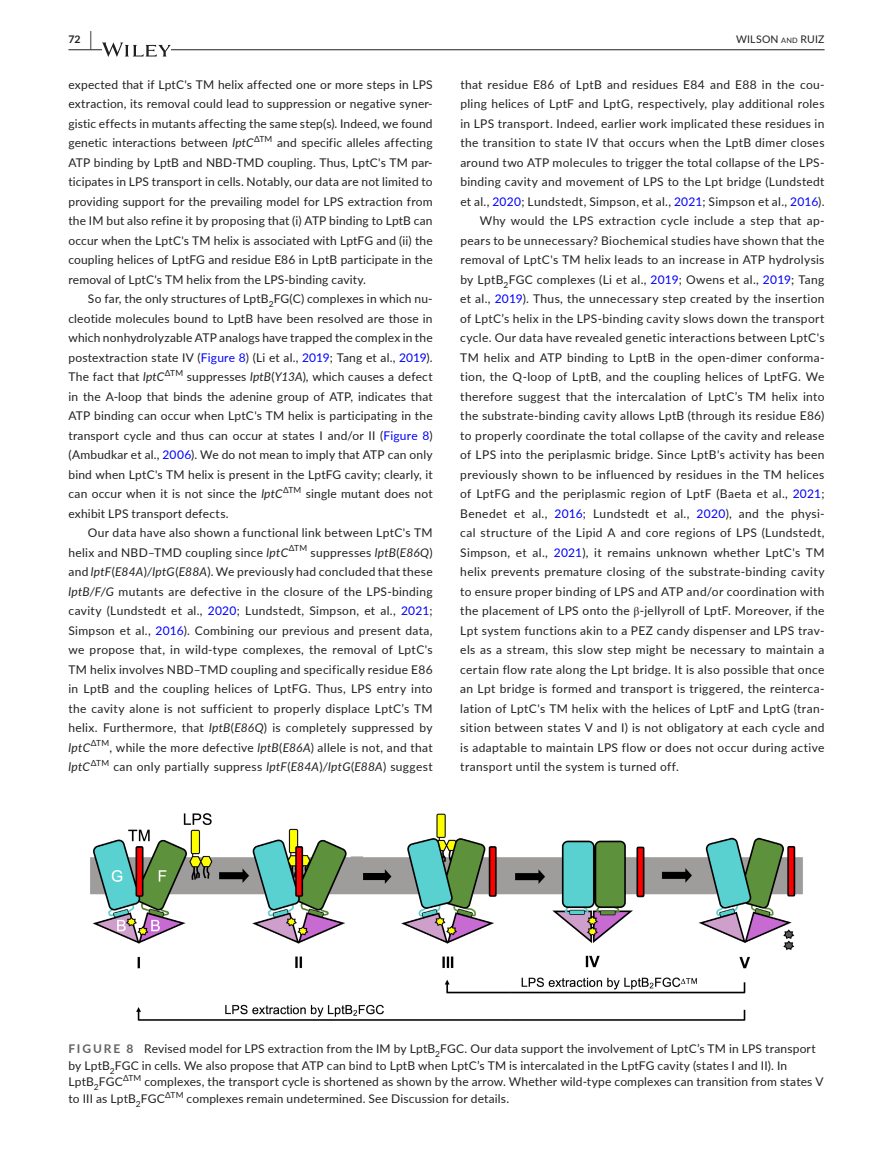
<style>
.page{position:relative;width:893px;height:1174px;background:#fff}
.page>*{position:absolute;margin:0;border:0;box-sizing:border-box;transform-origin:0 0}
.t1{font:12px/19.5px "Lato";letter-spacing:.025em;color:#231f20;text-align:justify}
.t2{font:italic 12px "Lato";color:#231f20}
.t3{font:10.5px "Lato";letter-spacing:.02em;color:#231f20}
.t4{font:700 10.5px "Lato";color:#231f20}
.t5{font:8.4px "Lato";letter-spacing:.025em;color:#231f20}
.s1{font-size:19.5px}
.s2{font-size:7.35px}
.s3{font-style:italic}
.s4{color:#00f}
.s5{font-family:"STIX"}
.s6{font-weight:700;color:#636366}
</style>
<div class="page">
<hr style="left:68px;top:49px;width:756px;height:1px;background:#231f20">
<svg style="left:102px;top:42px;width:69px;height:15px"></svg>
<img style="left:90px;top:813px;width:713px;height:208px">
<p class="t4" style="left:68px;top:31px;width:25px">72 <span class="s1">|</span></p>
<p class="t3" style="left:736px;top:31px;width:90px">WILSON <span class="s2">an d</span> RUIZ</p>
<p class="t1" style="left:68px;top:74px;width:366px">expected that if LptC's TM helix affected one or more steps in LPS extraction, its removal could lead to suppression or negative syner&shy;gistic effects in mutants affecting the same step(s). Indeed, we found genetic interactions between <span class="s3">lptC</span></p>
<p class="t1" style="left:460px;top:74px;width:366px">that residue E86 of LptB and residues E84 and E88 in the cou-</p>
<p class="t1" style="left:460px;top:93px;width:366px">pling helices of LptF and LptG, respectively, play additional roles</p>
<p class="t1" style="left:460px;top:113px;width:366px">in LPS transport. Indeed, earlier work implicated these residues in</p>
<p class="t1" style="left:460px;top:132px;width:366px">the transition to state IV that occurs when the LptB dimer closes</p>
<p class="t1" style="left:460px;top:152px;width:366px">around two ATP molecules to trigger the total collapse of the LPS-</p>
<p class="t1" style="left:460px;top:171px;width:366px">binding cavity and movement of LPS to the Lpt bridge (Lundstedt</p>
<p class="t1" style="left:460px;top:191px;width:366px">et al., <span class="s4">2020</span>; Lundstedt, Simpson, et al., <span class="s4">2021</span>; Simpson et al., <span class="s4">2016</span>).</p>
<p class="t1" style="left:480px;top:210px;width:346px">Why would the LPS extraction cycle include a step that ap-</p>
<p class="t1" style="left:460px;top:230px;width:366px">pears to be unnecessary? Biochemical studies have shown that the</p>
<p class="t1" style="left:460px;top:249px;width:366px">removal of LptC's TM helix leads to an increase in ATP hydrolysis</p>
<p class="t1" style="left:460px;top:269px;width:366px">by LptB<sub>2</sub>FGC complexes (Li et al., <span class="s4">2019</span>; Owens et al., <span class="s4">2019</span>; Tang</p>
<p class="t1" style="left:460px;top:288px;width:366px">et al., <span class="s4">2019</span>). Thus, the unnecessary step created by the insertion</p>
<p class="t1" style="left:460px;top:308px;width:366px">of LptC’s helix in the LPS-binding cavity slows down the transport</p>
<p class="t1" style="left:460px;top:327px;width:366px">cycle. Our data have revealed genetic interactions between LptC's</p>
<p class="t1" style="left:460px;top:347px;width:366px">TM helix and ATP binding to LptB in the open-dimer conforma-</p>
<p class="t1" style="left:460px;top:366px;width:366px">tion, the Q-loop of LptB, and the coupling helices of LptFG. We</p>
<p class="t1" style="left:460px;top:386px;width:366px">therefore suggest that the intercalation of LptC’s TM helix into</p>
<p class="t1" style="left:460px;top:405px;width:366px">the substrate-binding cavity allows LptB (through its residue E86)</p>
<p class="t1" style="left:460px;top:425px;width:366px">to properly coordinate the total collapse of the cavity and release</p>
<p class="t1" style="left:460px;top:444px;width:366px">of LPS into the periplasmic bridge. Since LptB's activity has been</p>
<p class="t1" style="left:460px;top:464px;width:366px">previously shown to be influenced by residues in the TM helices</p>
<p class="t1" style="left:460px;top:483px;width:366px">of LptFG and the periplasmic region of LptF (Baeta et al., <span class="s4">2021</span>;</p>
<p class="t1" style="left:460px;top:503px;width:366px">Benedet et al., <span class="s4">2016</span>; Lundstedt et al., <span class="s4">2020</span>), and the physi-</p>
<p class="t1" style="left:460px;top:522px;width:366px">cal structure of the Lipid A and core regions of LPS (Lundstedt,</p>
<p class="t1" style="left:460px;top:542px;width:366px">Simpson, et al., <span class="s4">2021</span>), it remains unknown whether LptC's TM</p>
<p class="t1" style="left:460px;top:561px;width:366px">helix prevents premature closing of the substrate-binding cavity</p>
<p class="t1" style="left:460px;top:581px;width:366px">to ensure proper binding of LPS and ATP and/or coordination with</p>
<p class="t1" style="left:460px;top:600px;width:366px">the placement of LPS onto the <span class="s5">β</span>-jellyroll of LptF. Moreover, if the</p>
<p class="t1" style="left:460px;top:620px;width:366px">Lpt system functions akin to a PEZ candy dispenser and LPS trav-</p>
<p class="t1" style="left:460px;top:639px;width:366px">els as a stream, this slow step might be necessary to maintain a</p>
<p class="t1" style="left:460px;top:659px;width:366px">certain flow rate along the Lpt bridge. It is also possible that once</p>
<p class="t1" style="left:460px;top:678px;width:366px">an Lpt bridge is formed and transport is triggered, the reinterca-</p>
<p class="t1" style="left:460px;top:698px;width:366px">lation of LptC's TM helix with the helices of LptF and LptG (tran-</p>
<p class="t1" style="left:460px;top:717px;width:366px">sition between states V and I) is not obligatory at each cycle and</p>
<p class="t1" style="left:460px;top:737px;width:366px">is adaptable to maintain LPS flow or does not occur during active</p>
<p class="t1" style="left:460px;top:756px;width:220px">transport until the system is turned off.</p>
<p class="t5" style="left:254px;top:133px;width:20px">∆TM</p>
<p class="t1" style="left:68px;top:132px;width:366px;text-indent:209px">and specific alleles affecting ATP binding by LptB and NBD-TMD coupling. Thus, LptC's TM par&shy;ticipates in LPS transport in cells. Notably, our data are not limited to providing support for the prevailing model for LPS extraction from the IM but also refine it by proposing that (i) ATP binding to LptB can occur when the LptC's TM helix is associated with LptFG and (ii) the coupling helices of LptFG and residue E86 in LptB participate in the removal of LptC's TM helix from the LPS-binding cavity.</p>
<p class="t1" style="left:68px;top:288px;width:366px;text-indent:19px">So far, the only structures of LptB<sub>2</sub>FG(C) complexes in which nu&shy;cleotide molecules bound to LptB have been resolved are those in which nonhydrolyzable ATP analogs have trapped the complex in the postextraction state IV (<span class="s4">Figure 8</span>) (Li et al., <span class="s4">2019</span>; Tang et al., <span class="s4">2019</span>).<br>The fact that <span class="s3">lptC</span></p>
<p class="t5" style="left:165px;top:367px;width:20px">∆TM</p>
<p class="t1" style="left:68px;top:366px;width:366px;text-indent:118px">suppresses <span class="s3">lptB</span>(<span class="s3">Y13A</span>), which causes a defect in the A-loop that binds the adenine group of ATP, indicates that ATP binding can occur when LptC's TM helix is participating in the transport cycle and thus can occur at states I and/or II (<span class="s4">Figure 8</span>) (Ambudkar et al., <span class="s4">2006</span>). We do not mean to imply that ATP can only bind when LptC's TM helix is present in the LptFG cavity; clearly, it can occur when it is not since the <span class="s3">lptC</span></p>
<p class="t5" style="left:283px;top:484px;width:20px">∆TM</p>
<p class="t1" style="left:306px;top:483px;width:128px">single mutant does not</p>
<p class="t1" style="left:68px;top:503px;width:162px">exhibit LPS transport defects.</p>
<p class="t1" style="left:88px;top:522px;width:346px">Our data have also shown a functional link between LptC's TM</p>
<p class="t1" style="left:68px;top:542px;width:221px">helix and NBD–TMD coupling since <span class="s3">lptC</span></p>
<p class="t5" style="left:289px;top:542px;width:20px">∆TM</p>
<p class="t1" style="left:68px;top:542px;width:366px;text-indent:242px">suppresses <span class="s3">lptB</span>(<span class="s3">E86Q</span>) and <span class="s3">lptF</span>(<span class="s3">E84A</span>)<span class="s3">/lptG</span>(<span class="s3">E88A</span>). We previously had concluded that these <span class="s3">lptB/F/G</span> mutants are defective in the closure of the LPS-binding cavity (Lundstedt et al., <span class="s4">2020</span>; Lundstedt, Simpson, et al., <span class="s4">2021</span>; Simpson et al., <span class="s4">2016</span>). Combining our previous and present data, we propose that, in wild-type complexes, the removal of LptC's TM helix involves NBD–TMD coupling and specifically residue E86 in LptB and the coupling helices of LptFG. Thus, LPS entry into the cavity alone is not sufficient to properly displace LptC’s TM helix. Furthermore, that <span class="s3">lptB</span>(<span class="s3">E86Q</span>) is completely suppressed by <span class="s3">lptC</span></p>
<p class="t5" style="left:91px;top:737px;width:20px">∆TM</p>
<p class="t1" style="left:110px;top:737px;width:325px">, while the more defective <span class="s3">lptB</span>(<span class="s3">E86A</span>) allele is not, and that</p>
<p class="t2" style="left:68px;top:758px;width:23px">lptC</p>
<p class="t5" style="left:91px;top:757px;width:20px">∆TM</p>
<p class="t1" style="left:113px;top:756px;width:321px">can only partially suppress <span class="s3">lptF</span>(<span class="s3">E84A</span>)<span class="s3">/lptG</span>(<span class="s3">E88A</span>) suggest</p>
<p class="t1" style="left:68px;top:1040px;width:749px;line-height:16.5px;text-align:left"><span class="s6">FIGURE 8</span> Revised model for LPS extraction from the IM by LptB<sub>2</sub>FGC. Our data support the involvement of LptC’s TM in LPS transport by LptB<sub>2</sub>FGC in cells. We also propose that ATP can bind to LptB when LptC’s TM is intercalated in the LptFG cavity (states I and II). In<br>LptB<sub>2</sub>FGC</p>
<p class="t5" style="left:123px;top:1072px;width:20px">∆TM</p>
<p class="t1" style="left:68px;top:1073px;width:757px;line-height:16.5px;text-indent:76px">complexes, the transport cycle is shortened as shown by the arrow. Whether wild-type complexes can transition from states V to III as LptB<sub>2</sub>FGC</p>
<p class="t5" style="left:165px;top:1088px;width:20px">∆TM</p>
<p class="t1" style="left:187px;top:1088px;width:324px">complexes remain undetermined. See Discussion for details.</p>
</div>
